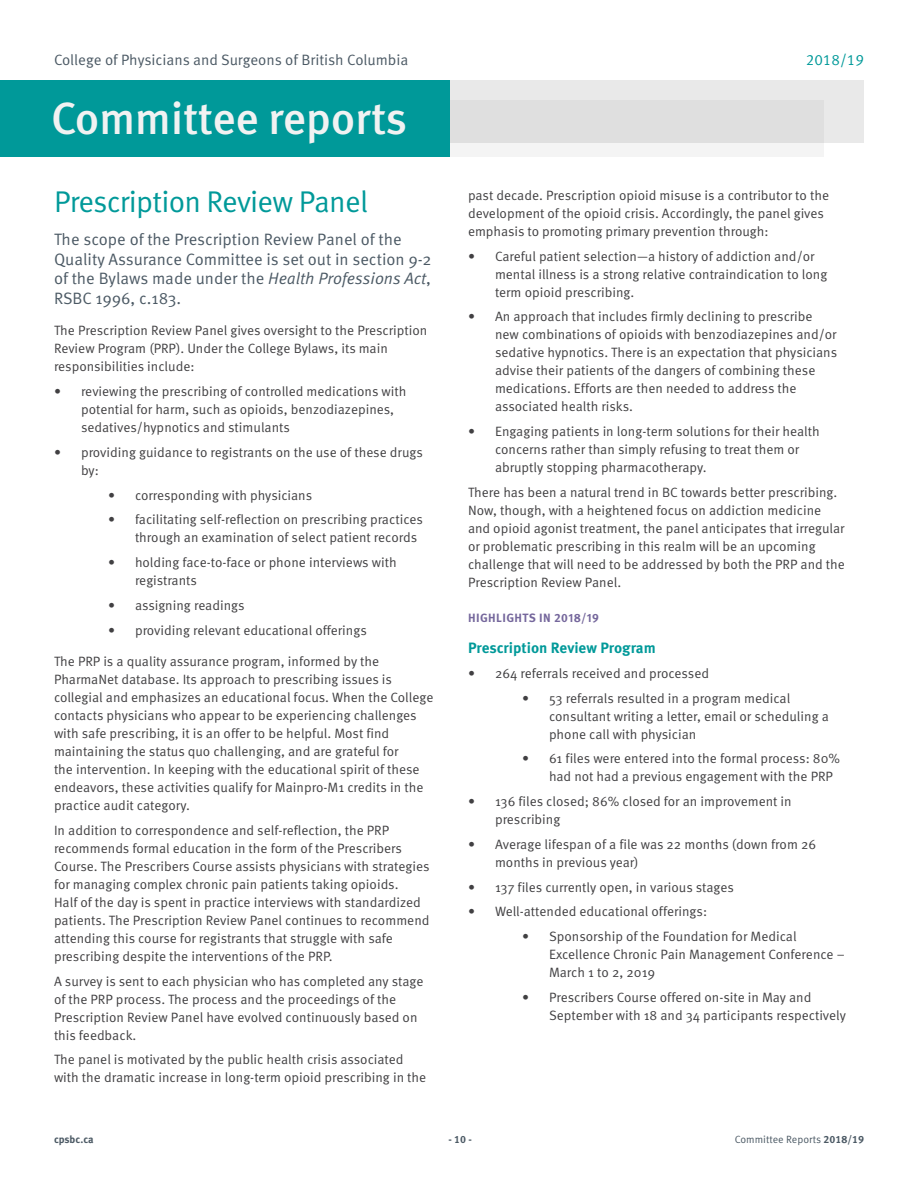
<style>
.page{position:relative;width:918px;height:1188px;background:#fff}
.page>*{position:absolute;margin:0;border:0;box-sizing:border-box;transform-origin:0 0}
.t1{font:500 45px "Meta OT";letter-spacing:-.01em;color:#f1f2f2}
.Committee_Heading{font:30px "Meta OT Norm";letter-spacing:-.025em;color:#099}
.Committee_Descriptio{font:16.5px/19.5px "Meta OT Norm";color:#4b5964}
.t2{font:15px "Meta OT Norm";color:#4b5964}
.Committee_2nd_Subhea{font:700 15px "Meta OT";color:#099}
.t3{font:15px "Meta OT Norm";color:#099}
.t4{font:13.5px/18px "Meta OT Norm";color:#414042}
.Committee_Subheading{font:700 12px "Meta OT";letter-spacing:.035em;color:#75679c}
.t5{font:10.5px "Meta OT Norm";color:#4b5964}
.t6{font:700 10.5px "Meta OT";letter-spacing:-.01em;color:#4b5964}
.s1{font-family:"Meta OT Norm Ita"}
.s2{font-family:"Meta OT";font-weight:700}
</style>
<div class="page">
<div style="left:450px;top:80px;width:414px;height:63px;background:#e9e9e9"></div>
<div style="left:450px;top:100px;width:373px;height:57px;background:linear-gradient(to bottom,#d8d8d8,#efefef)"></div>
<div style="left:0;top:80px;width:450px;height:77px;background:#099"></div>
<p class="t2" style="left:54px;top:51px;width:356px">College of Physicians and Surgeons of British Columbia</p>
<p class="t3" style="left:806px;top:51px;width:60px">2018/19</p>
<h1 class="t1" style="left:51px;top:90px;width:358px">Committee reports</h1>
<p class="Committee_Heading" style="left:54px;top:184px;width:316px">Prescription Review Panel</p>
<p class="Committee_Descriptio" style="left:54px;top:230px;width:379px">The scope of the Prescription Review Panel of the Quality Assurance Committee is set out in section 9-2 of the Bylaws made under the <span class="s1">Health Professions Act</span>, RSBC 1996, c.183.</p>
<p class="t4" style="left:54px;top:322px;width:375px">The Prescription Review Panel gives oversight to the Prescription<br>Review Program (PRP). Under the College Bylaws, its main responsibilities include:</p>
<p class="t4" style="left:81px;top:383px;width:327px;text-indent:-27px">• reviewing the prescribing of controlled medications with potential for harm, such as opioids, benzodiazepines, sedatives/hypnotics and stimulants</p>
<p class="t4" style="left:81px;top:443px;width:343px;text-indent:-27px">• providing guidance to registrants on the use of these drugs by:</p>
<p class="t4" style="left:108px;top:486px;width:206px">• corresponding with physicians</p>
<p class="t4" style="left:135px;top:511px;width:290px;text-indent:-27px">• facilitating self-reflection on prescribing practices through an examination of select patient records</p>
<p class="t4" style="left:135px;top:554px;width:263px;text-indent:-27px">• holding face-to-face or phone interviews with registrants</p>
<p class="t4" style="left:108px;top:596px;width:138px">• assigning readings</p>
<p class="t4" style="left:108px;top:621px;width:260px">• providing relevant educational offerings</p>
<p class="t4" style="left:54px;top:653px;width:381px">The PRP is a quality assurance program, informed by the PharmaNet database. Its approach to prescribing issues is collegial and emphasizes an educational focus. When the College contacts physicians who appear to be experiencing challenges with safe prescribing, it is an offer to be helpful. Most find maintaining the status quo challenging, and are grateful for<br>the intervention. In keeping with the educational spirit of these endeavors, these activities qualify for Mainpro-M1 credits in the practice audit category.</p>
<p class="t4" style="left:54px;top:821px;width:377px">In addition to correspondence and self-reflection, the PRP recommends formal education in the form of the Prescribers Course. The Prescribers Course assists physicians with strategies for managing complex chronic pain patients taking opioids.<br>Half of the day is spent in practice interviews with standardized patients. The Prescription Review Panel continues to recommend attending this course for registrants that struggle with safe prescribing despite the interventions of the PRP.</p>
<p class="t4" style="left:54px;top:972px;width:371px">A survey is sent to each physician who has completed any stage of the PRP process. The process and the proceedings of the Prescription Review Panel have evolved continuously based on this feedback.</p>
<p class="t4" style="left:54px;top:1051px;width:374px">The panel is motivated by the public health crisis associated with the dramatic increase in long-term opioid prescribing in the</p>
<p class="t4" style="left:468px;top:186px;width:363px">past decade. Prescription opioid misuse is a contributor to the development of the opioid crisis. Accordingly, the panel gives emphasis to promoting primary prevention through:</p>
<p class="t4" style="left:495px;top:247px;width:334px;text-indent:-27px">• Careful patient selection—a history of addiction and/or mental illness is a strong relative contraindication to long term opioid prescribing.</p>
<p class="t4" style="left:495px;top:308px;width:344px;text-indent:-27px">• An approach that includes firmly declining to prescribe new combinations of opioids with benzodiazepines and/or sedative hypnotics. There is an expectation that physicians advise their patients of the dangers of combining these medications. Efforts are then needed to address the associated health risks.</p>
<p class="t4" style="left:495px;top:423px;width:326px;text-indent:-27px">• Engaging patients in long-term solutions for their health concerns rather than simply refusing to treat them or abruptly stopping pharmacotherapy.</p>
<p class="t4" style="left:468px;top:483px;width:378px">There has been a natural trend in BC towards better prescribing.<br>Now, though, with a heightened focus on addiction medicine and opioid agonist treatment, the panel anticipates that irregular or problematic prescribing in this realm will be an upcoming challenge that will need to be addressed by both the PRP and the Prescription Review Panel.</p>
<p class="Committee_Subheading" style="left:468px;top:610px;width:132px">HIGHLIGHTS IN 2018/19</p>
<p class="Committee_2nd_Subhea" style="left:468px;top:638px;width:189px">Prescription Review Program</p>
<p class="t4" style="left:468px;top:664px;width:243px">• 264 referrals received and processed</p>
<p class="t4" style="left:549px;top:689px;width:281px;text-indent:-27px">• 53 referrals resulted in a program medical consultant writing a letter, email or scheduling a phone call with physician</p>
<p class="t4" style="left:549px;top:750px;width:293px;text-indent:-27px">• 61 files were entered into the formal process: 80% had not had a previous engagement with the PRP</p>
<p class="t4" style="left:495px;top:793px;width:298px;text-indent:-27px">• 136 files closed; 86% closed for an improvement in prescribing</p>
<p class="t4" style="left:495px;top:835px;width:323px;text-indent:-27px">• Average lifespan of a file was 22 months (down from 26 months in previous year)</p>
<p class="t4" style="left:468px;top:878px;width:268px">• 137 files currently open, in various stages</p>
<p class="t4" style="left:468px;top:903px;width:241px">• Well-attended educational offerings:</p>
<p class="t4" style="left:549px;top:928px;width:297px;text-indent:-27px">• Sponsorship of the Foundation for Medical<br>Excellence Chronic Pain Management Conference –<br>March 1 to 2, 2019</p>
<p class="t4" style="left:549px;top:988px;width:299px;text-indent:-27px">• Prescribers Course offered on-site in May and<br>September with 18 and 34 participants respectively</p>
<p class="t6" style="left:54px;top:1133px;width:41px">cpsbc.ca</p>
<p class="t6" style="left:448px;top:1133px;width:25px">- 10 -</p>
<p class="t5" style="left:735px;top:1133px;width:131px">Committee Reports <span class="s2">2018/19</span></p>
</div>
